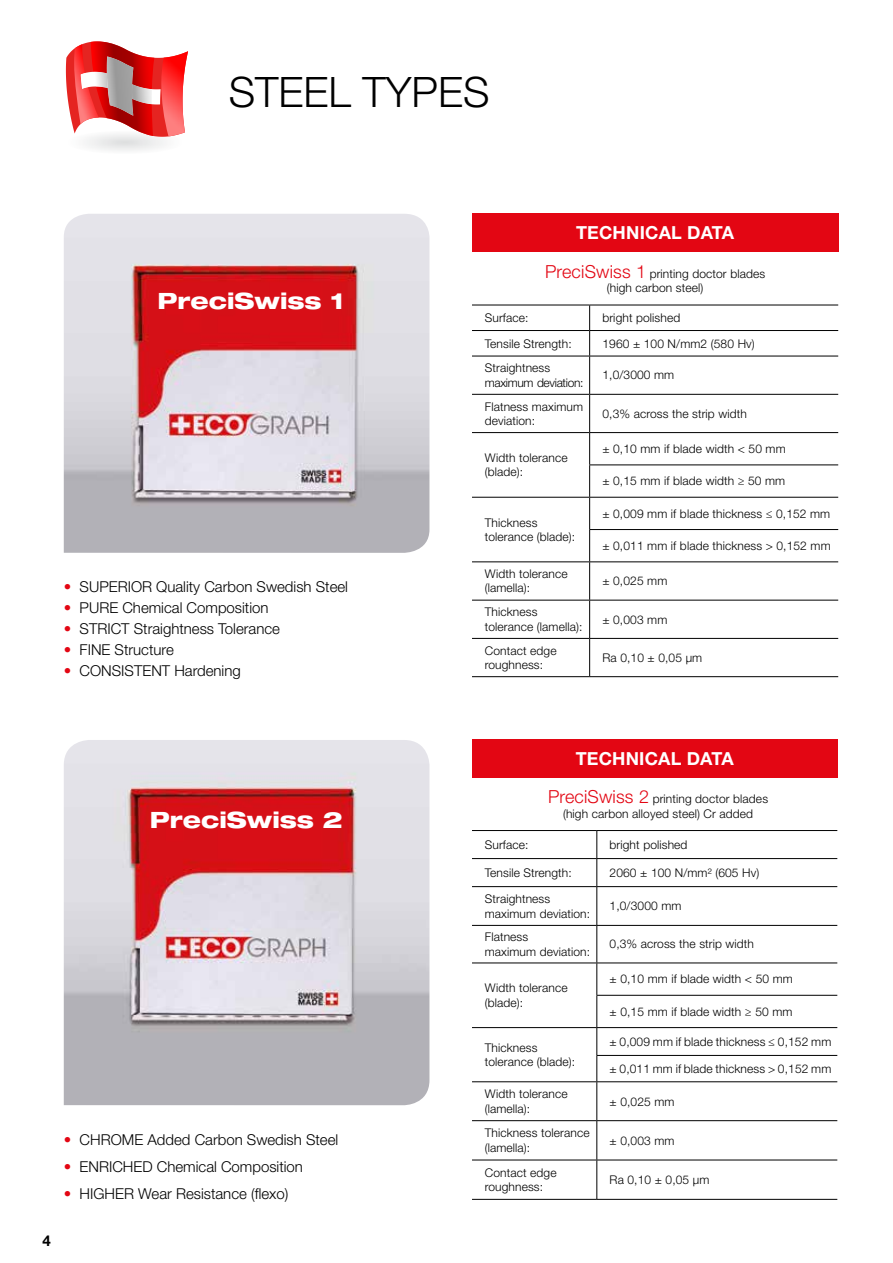
<style>
.page{position:relative;width:893px;height:1263px;background:#fff}
.page>*{position:absolute;margin:0;border:0;box-sizing:border-box;transform-origin:0 0}
.t1{font:300 42px "Helvetica Neue LT Std";color:#000}
.t2{font:800 expanded 22.5px "Helvetica Neue LT Std";color:#fff}
.t3{font:700 18px "Helvetica Neue LT Std";letter-spacing:.01em;color:#fff}
.t4{font:300 15px "Helvetica Neue LT Std";color:#000}
.t5{font:700 15px "Helvetica Neue LT Std";color:#000}
.t6{font:300 12px/14.4px "Helvetica Neue LT Std";letter-spacing:.01em;color:#000}
.t7{font:300 12px/14.4px "Helvetica Neue LT Std";letter-spacing:-.025em;color:#000}
.s1{color:#e30613}
.s2{font-size:18px;color:#e30613}
</style>
<div class="page">
<svg style="left:66px;top:41px;width:106px;height:96px"></svg>
<img style="left:161px;top:51px;width:27px;height:85px">
<img style="left:64px;top:740px;width:365px;height:365px">
<img style="left:64px;top:214px;width:365px;height:339px">
<div style="left:472px;top:214px;width:366px;height:38px;background:#e30613"></div>
<hr style="left:472px;top:676px;width:118px;height:1px;background:#000">
<hr style="left:590px;top:676px;width:248px;height:1px;background:#000">
<hr style="left:472px;top:305px;width:118px;height:1px;background:#000">
<hr style="left:590px;top:305px;width:248px;height:1px;background:#000">
<hr style="left:472px;top:330px;width:118px;height:1px;background:#000">
<hr style="left:590px;top:330px;width:248px;height:1px;background:#000">
<svg style="left:589px;top:305px;width:1px;height:51px"></svg>
<hr style="left:472px;top:356px;width:118px;height:1px;background:#000">
<hr style="left:590px;top:356px;width:248px;height:1px;background:#000">
<hr style="left:589px;top:356px;width:1px;height:38px;background:#000">
<hr style="left:472px;top:394px;width:118px;height:1px;background:#000">
<hr style="left:590px;top:394px;width:248px;height:1px;background:#000">
<hr style="left:589px;top:395px;width:1px;height:37px;background:#000">
<hr style="left:472px;top:432px;width:118px;height:1px;background:#000">
<hr style="left:590px;top:432px;width:248px;height:1px;background:#000">
<hr style="left:589px;top:433px;width:1px;height:31px;background:#000">
<hr style="left:589px;top:464px;width:249px;height:1px;background:#000">
<hr style="left:589px;top:465px;width:1px;height:32px;background:#000">
<hr style="left:472px;top:497px;width:118px;height:1px;background:#000">
<hr style="left:590px;top:497px;width:248px;height:1px;background:#000">
<hr style="left:589px;top:498px;width:1px;height:31px;background:#000">
<hr style="left:589px;top:529px;width:249px;height:1px;background:#000">
<hr style="left:589px;top:530px;width:1px;height:31px;background:#000">
<hr style="left:472px;top:561px;width:118px;height:1px;background:#000">
<hr style="left:590px;top:561px;width:248px;height:1px;background:#000">
<hr style="left:589px;top:562px;width:1px;height:38px;background:#000">
<hr style="left:472px;top:600px;width:118px;height:1px;background:#000">
<hr style="left:590px;top:600px;width:248px;height:1px;background:#000">
<hr style="left:589px;top:600px;width:1px;height:38px;background:#000">
<hr style="left:472px;top:638px;width:118px;height:1px;background:#000">
<hr style="left:590px;top:638px;width:248px;height:1px;background:#000">
<hr style="left:589px;top:639px;width:1px;height:37px;background:#000">
<div style="left:472px;top:739px;width:365px;height:38px;background:#e30613"></div>
<hr style="left:472px;top:1199px;width:125px;height:1px;background:#000">
<hr style="left:597px;top:1199px;width:240px;height:1px;background:#000">
<hr style="left:472px;top:830px;width:125px;height:1px;background:#000">
<hr style="left:597px;top:830px;width:240px;height:1px;background:#000">
<hr style="left:472px;top:858px;width:125px;height:1px;background:#000">
<hr style="left:597px;top:858px;width:240px;height:1px;background:#000">
<svg style="left:596px;top:831px;width:1px;height:55px"></svg>
<hr style="left:472px;top:886px;width:125px;height:1px;background:#000">
<hr style="left:597px;top:886px;width:240px;height:1px;background:#000">
<hr style="left:596px;top:887px;width:1px;height:38px;background:#000">
<hr style="left:472px;top:925px;width:125px;height:1px;background:#000">
<hr style="left:597px;top:925px;width:240px;height:1px;background:#000">
<hr style="left:596px;top:926px;width:1px;height:36px;background:#000">
<hr style="left:472px;top:962px;width:125px;height:1px;background:#000">
<hr style="left:597px;top:962px;width:240px;height:1px;background:#000">
<hr style="left:596px;top:963px;width:1px;height:32px;background:#000">
<hr style="left:596px;top:995px;width:241px;height:1px;background:#000">
<hr style="left:596px;top:996px;width:1px;height:31px;background:#000">
<hr style="left:472px;top:1027px;width:125px;height:1px;background:#000">
<hr style="left:597px;top:1027px;width:240px;height:1px;background:#000">
<hr style="left:596px;top:1055px;width:241px;height:1px;background:#000">
<svg style="left:596px;top:1028px;width:1px;height:53px"></svg>
<hr style="left:472px;top:1081px;width:125px;height:1px;background:#000">
<hr style="left:597px;top:1081px;width:240px;height:1px;background:#000">
<hr style="left:596px;top:1082px;width:1px;height:38px;background:#000">
<hr style="left:472px;top:1120px;width:125px;height:1px;background:#000">
<hr style="left:597px;top:1120px;width:240px;height:1px;background:#000">
<hr style="left:596px;top:1121px;width:1px;height:38px;background:#000">
<hr style="left:472px;top:1159px;width:125px;height:1px;background:#000">
<hr style="left:597px;top:1159px;width:240px;height:1px;background:#000">
<hr style="left:596px;top:1160px;width:1px;height:39px;background:#000">
<h1 class="t1" style="left:229px;top:66px;width:262px">STEEL TYPES</h1>
<h2 class="t2" style="left:158px;top:287px;width:188px">PreciSwiss 1</h2>
<p class="t4" style="left:64px;top:577px;width:286px"><span class="s1">•</span> SUPERIOR Quality Carbon Swedish Steel</p>
<p class="t4" style="left:64px;top:598px;width:206px"><span class="s1">•</span> PURE Chemical Composition</p>
<p class="t4" style="left:64px;top:619px;width:218px"><span class="s1">•</span> STRICT Straightness Tolerance</p>
<p class="t4" style="left:64px;top:640px;width:112px"><span class="s1">•</span> FINE Structure</p>
<p class="t4" style="left:64px;top:661px;width:179px"><span class="s1">•</span> CONSISTENT Hardening</p>
<h2 class="t2" style="left:150px;top:806px;width:194px">PreciSwiss 2</h2>
<p class="t5" style="left:43px;top:1231px;width:10px">4</p>
<p class="t4" style="left:64px;top:1131px;width:276px"><span class="s1">•</span> CHROME Added Carbon Swedish Steel</p>
<p class="t4" style="left:64px;top:1158px;width:241px"><span class="s1">•</span> ENRICHED Chemical Composition</p>
<p class="t4" style="left:64px;top:1185px;width:226px"><span class="s1">•</span> HIGHER Wear Resistance (flexo)</p>
<h3 class="t3" style="left:576px;top:222px;width:160px">TECHNICAL DATA</h3>
<p class="t6" style="left:545px;top:266px;width:222px;text-align:center"><span class="s2">PreciSwiss 1</span> printing doctor blades (high carbon steel)</p>
<p class="t6" style="left:485px;top:310px;width:45px">Surface:</p>
<p class="t6" style="left:602px;top:310px;width:79px">bright polished</p>
<p class="t6" style="left:485px;top:336px;width:89px">Tensile Strength:</p>
<p class="t6" style="left:602px;top:336px;width:154px">1960 ± 100 N/mm2 (580 Hv)</p>
<p class="t7" style="left:485px;top:360px;width:100px">Straightness maximum deviation:</p>
<p class="t6" style="left:602px;top:368px;width:73px">1,0/3000 mm</p>
<p class="t6" style="left:485px;top:399px;width:100px">Flatness maximum deviation:</p>
<p class="t6" style="left:602px;top:406px;width:146px">0,3% across the strip width</p>
<p class="t6" style="left:485px;top:450px;width:84px">Width tolerance (blade):</p>
<p class="t6" style="left:602px;top:441px;width:185px">± 0,10 mm if blade width &lt; 50 mm</p>
<p class="t6" style="left:602px;top:474px;width:184px">± 0,15 mm if blade width ≥ 50 mm</p>
<p class="t6" style="left:485px;top:515px;width:92px">Thickness tolerance (blade):</p>
<p class="t6" style="left:602px;top:506px;width:229px">± 0,009 mm if blade thickness ≤ 0,152 mm</p>
<p class="t6" style="left:602px;top:538px;width:230px">± 0,011 mm if blade thickness &gt; 0,152 mm</p>
<p class="t6" style="left:485px;top:566px;width:84px">Width tolerance (lamella):</p>
<p class="t6" style="left:602px;top:573px;width:66px">± 0,025 mm</p>
<p class="t6" style="left:485px;top:605px;width:99px">Thickness tolerance (lamella):</p>
<p class="t6" style="left:602px;top:612px;width:66px">± 0,003 mm</p>
<p class="t6" style="left:485px;top:643px;width:73px">Contact edge roughness:</p>
<p class="t6" style="left:602px;top:650px;width:101px">Ra 0,10 ± 0,05 μm</p>
<h3 class="t3" style="left:576px;top:747px;width:160px">TECHNICAL DATA</h3>
<p class="t6" style="left:548px;top:791px;width:222px;text-align:center"><span class="s2">PreciSwiss 2</span> printing doctor blades (high carbon alloyed steel) Cr added</p>
<p class="t6" style="left:485px;top:837px;width:45px">Surface:</p>
<p class="t6" style="left:610px;top:837px;width:79px">bright polished</p>
<p class="t6" style="left:485px;top:865px;width:89px">Tensile Strength:</p>
<p class="t6" style="left:610px;top:865px;width:151px">2060 ± 100 N/mm² (605 Hv)</p>
<p class="t6" style="left:485px;top:891px;width:107px">Straightness maximum deviation:</p>
<p class="t6" style="left:610px;top:898px;width:73px">1,0/3000 mm</p>
<p class="t6" style="left:485px;top:929px;width:107px">Flatness<br>maximum deviation:</p>
<p class="t6" style="left:610px;top:937px;width:146px">0,3% across the strip width</p>
<p class="t6" style="left:485px;top:981px;width:84px">Width tolerance (blade):</p>
<p class="t6" style="left:610px;top:972px;width:185px">± 0,10 mm if blade width &lt; 50 mm</p>
<p class="t6" style="left:610px;top:1004px;width:184px">± 0,15 mm if blade width ≥ 50 mm</p>
<p class="t6" style="left:485px;top:1040px;width:92px">Thickness tolerance (blade):</p>
<p class="t6" style="left:610px;top:1034px;width:223px">± 0,009 mm if blade thickness ≤ 0,152 mm</p>
<p class="t6" style="left:610px;top:1061px;width:223px">± 0,011 mm if blade thickness &gt; 0,152 mm</p>
<p class="t6" style="left:485px;top:1086px;width:84px">Width tolerance (lamella):</p>
<p class="t6" style="left:610px;top:1094px;width:66px">± 0,025 mm</p>
<p class="t6" style="left:485px;top:1126px;width:106px">Thickness tolerance (lamella):</p>
<p class="t6" style="left:610px;top:1133px;width:66px">± 0,003 mm</p>
<p class="t6" style="left:485px;top:1165px;width:73px">Contact edge roughness:</p>
<p class="t6" style="left:610px;top:1172px;width:101px">Ra 0,10 ± 0,05 μm</p>
</div>
